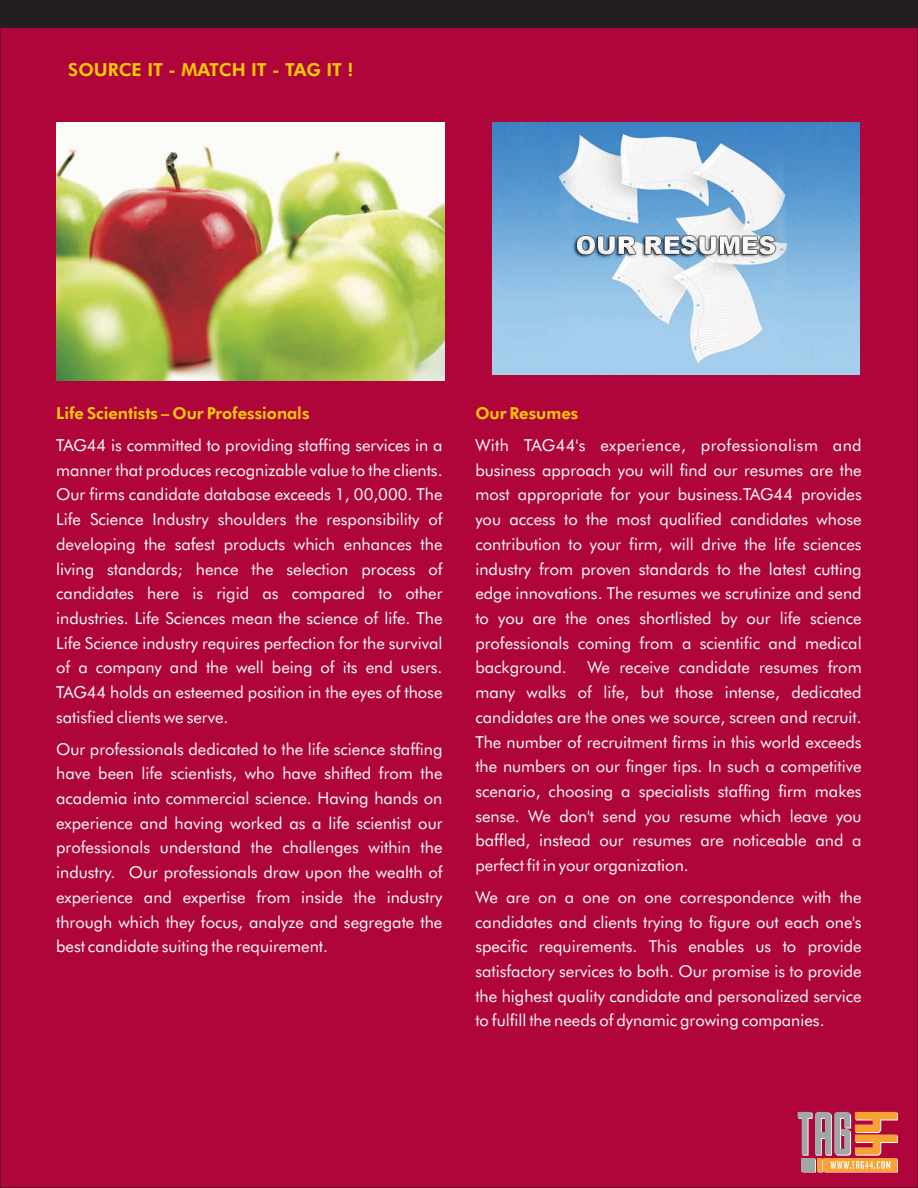
<style>
.page{position:relative;width:918px;height:1188px;background:#b0053a}
.page>*{position:absolute;margin:0;border:0;box-sizing:border-box;transform-origin:0 0}
.t1{font:800 18px "Futura BT";color:#ffcb04}
.t2{font:16.5px/24.8px "Futura BT";color:#fff}
.t3{font:800 16.5px "Futura BT";color:#ffcb04}
.t4{font:16.5px "Futura BT";letter-spacing:.02em;color:#fff}
</style>
<div class="page">
<svg style="left:798px;top:1112px;width:100px;height:61px"></svg>
<div style="left:802px;top:1158px;width:13px;height:14px;background:#9fa8a7"></div>
<div style="left:817px;top:1158px;width:5px;height:14px;background:#f6a234"></div>
<img style="left:56px;top:122px;width:388px;height:258px">
<img style="left:492px;top:122px;width:368px;height:253px">
<div style="left:0;top:0;width:918px;height:27px;background:#231f20"></div>
<p class="t1" style="left:68px;top:62px;width:287px">SOURCE IT - MATCH IT - TAG IT !</p>
<p class="t3" style="left:56px;top:407px;width:255px">Life Scientists – Our Professionals</p>
<p class="t3" style="left:475px;top:407px;width:105px">Our Resumes</p>
<p class="t2" style="left:56px;top:434px;width:388px">TAG44 is committed to providing staffing services in a</p>
<p class="t4" style="left:475px;top:438px;width:388px">With TAG44's experience, professionalism and</p>
<p class="t2" style="left:56px;top:459px;width:388px">manner that produces recognizable value to the clients.</p>
<p class="t2" style="left:475px;top:459px;width:388px">business approach you will find our resumes are the</p>
<p class="t2" style="left:56px;top:484px;width:388px">Our firms candidate database exceeds 1, 00,000. The</p>
<p class="t2" style="left:475px;top:484px;width:388px">most appropriate for your business.TAG44 provides</p>
<p class="t2" style="left:56px;top:508px;width:388px">Life Science Industry shoulders the responsibility of</p>
<p class="t2" style="left:475px;top:508px;width:388px">you access to the most qualified candidates whose</p>
<p class="t2" style="left:56px;top:533px;width:388px">developing the safest products which enhances the</p>
<p class="t2" style="left:475px;top:533px;width:388px">contribution to your firm, will drive the life sciences</p>
<p class="t2" style="left:56px;top:558px;width:388px">living standards; hence the selection process of</p>
<p class="t2" style="left:475px;top:558px;width:388px">industry from proven standards to the latest cutting</p>
<p class="t2" style="left:56px;top:582px;width:388px">candidates here is rigid as compared to other</p>
<p class="t2" style="left:475px;top:582px;width:388px">edge innovations. The resumes we scrutinize and send</p>
<p class="t2" style="left:56px;top:607px;width:388px">industries. Life Sciences mean the science of life. The</p>
<p class="t2" style="left:475px;top:607px;width:388px">to you are the ones shortlisted by our life science</p>
<p class="t2" style="left:56px;top:632px;width:388px">Life Science industry requires perfection for the survival</p>
<p class="t2" style="left:475px;top:632px;width:388px">professionals coming from a scientific and medical</p>
<p class="t2" style="left:56px;top:657px;width:388px">of a company and the well being of its end users.</p>
<p class="t2" style="left:475px;top:657px;width:388px">background. We receive candidate resumes from</p>
<p class="t2" style="left:56px;top:681px;width:388px">TAG44 holds an esteemed position in the eyes of those</p>
<p class="t2" style="left:475px;top:681px;width:388px">many walks of life, but those intense, dedicated</p>
<p class="t2" style="left:56px;top:706px;width:174px">satisfied clients we serve.</p>
<p class="t2" style="left:475px;top:706px;width:388px">candidates are the ones we source, screen and recruit.</p>
<p class="t2" style="left:56px;top:738px;width:388px">Our professionals dedicated to the life science staffing</p>
<p class="t2" style="left:475px;top:731px;width:388px">The number of recruitment firms in this world exceeds the numbers on our finger tips. In such a competitive</p>
<p class="t2" style="left:56px;top:762px;width:388px">have been life scientists, who have shifted from the</p>
<p class="t2" style="left:56px;top:787px;width:388px">academia into commercial science. Having hands on</p>
<p class="t2" style="left:56px;top:812px;width:388px">experience and having worked as a life scientist our</p>
<p class="t2" style="left:56px;top:837px;width:388px">professionals understand the challenges within the</p>
<p class="t2" style="left:56px;top:861px;width:388px">industry. Our professionals draw upon the wealth of experience and expertise from inside the industry</p>
<p class="t2" style="left:475px;top:780px;width:388px">scenario, choosing a specialists staffing firm makes</p>
<p class="t2" style="left:475px;top:805px;width:388px">sense. We don't send you resume which leave you</p>
<p class="t2" style="left:475px;top:830px;width:388px">baffled, instead our resumes are noticeable and a</p>
<p class="t2" style="left:475px;top:854px;width:215px">perfect fit in your organization.</p>
<p class="t2" style="left:475px;top:886px;width:388px">We are on a one on one correspondence with the</p>
<p class="t2" style="left:56px;top:911px;width:388px">through which they focus, analyze and segregate the</p>
<p class="t2" style="left:475px;top:911px;width:388px">candidates and clients trying to figure out each one's</p>
<p class="t2" style="left:56px;top:935px;width:273px">best candidate suiting the requirement.</p>
<p class="t2" style="left:475px;top:935px;width:388px;text-align:justify">specific requirements. This enables us to provide satisfactory services to both. Our promise is to provide the highest quality candidate and personalized service to fulfill the needs of dynamic growing companies.</p>
</div>
